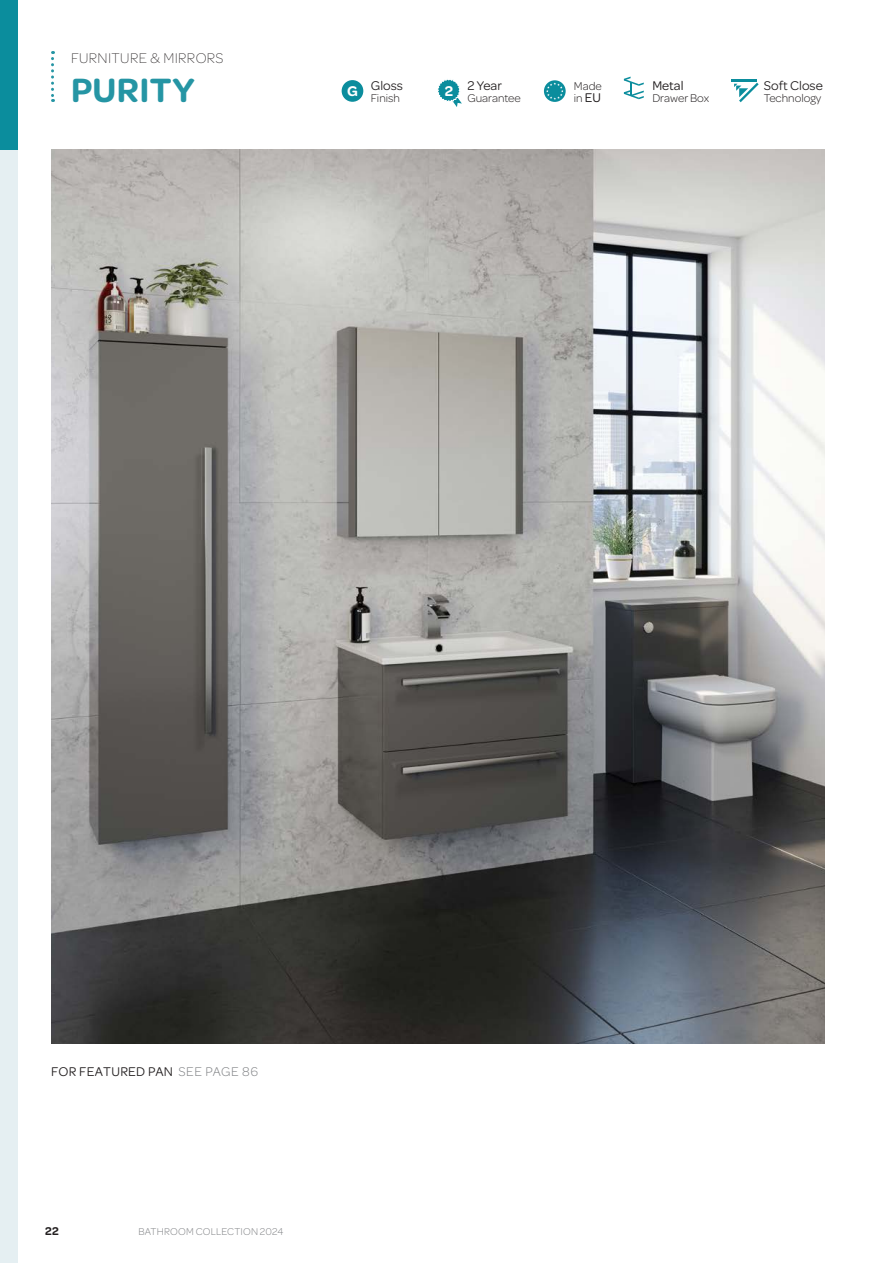
<style>
.page{position:relative;width:893px;height:1263px;background:#fff}
.page>*{position:absolute;margin:0;border:0;box-sizing:border-box;transform-origin:0 0}
.t1{font:600 36px "Omnes Pro";letter-spacing:.01em;color:#2595a4}
.t2{font:200 15px "Omnes Pro";letter-spacing:.025em;color:#231f20}
.t3{font:600 15px "Omnes Pro";color:#fff}
.t4{font:13.5px "Omnes Pro";letter-spacing:.02em;color:#231f20}
.t5{font:13.5px "Omnes Pro";color:#231f20}
.t6{font:13.5px "Omnes";color:#231f20}
.t7{font:300 12px/12px "Omnes";color:#231f20}
.t8{font:300 12px "Omnes Pro";color:#231f20}
.t9{font:600 12px "Omnes Pro";color:#231f20}
.t10{font:300 10.5px "Omnes Pro";letter-spacing:.015em;color:#808285}
.s1{font-weight:400;font-size:13.5px}
.s2{font-weight:300;color:#808285}
</style>
<div class="page">
<div style="left:0;top:0;width:18px;height:1263px;background:#e5eff2"></div>
<svg style="left:51px;top:51px;width:3px;height:51px"></svg>
<div style="left:0;top:0;width:18px;height:150px;background:#0b8d9d"></div>
<img style="left:51px;top:150px;width:774px;height:894px">
<svg style="left:544px;top:80px;width:22px;height:22px"></svg>
<svg style="left:546px;top:82px;width:17px;height:18px"></svg>
<svg style="left:624px;top:77px;width:20px;height:22px"></svg>
<svg style="left:438px;top:79px;width:24px;height:28px"></svg>
<hr style="left:732px;top:80px;width:25px;height:2px;background:#0b8d9d">
<svg style="left:734px;top:83px;width:25px;height:19px"></svg>
<div style="left:342px;top:80px;width:21px;height:22px;background:#0b8d9d;border-radius:50%"></div>
<p class="t2" style="left:71px;top:48px;width:154px">FURNITURE &amp; MIRRORS</p>
<h1 class="t1" style="left:71px;top:64px;width:125px">PURITY</h1>
<p class="t3" style="left:347px;top:80px;width:12px">G</p>
<p class="t5" style="left:371px;top:77px;width:34px">Gloss</p>
<p class="t8" style="left:371px;top:90px;width:31px">Finish</p>
<p class="t3" style="left:445px;top:80px;width:10px">2</p>
<p class="t5" style="left:467px;top:77px;width:36px">2 Year</p>
<p class="t8" style="left:467px;top:91px;width:55px">Guarantee</p>
<p class="t7" style="left:574px;top:79px;width:29px">Made in <span class="s1">EU</span></p>
<p class="t6" style="left:652px;top:77px;width:33px">Metal</p>
<p class="t7" style="left:652px;top:92px;width:58px">Drawer Box</p>
<p class="t5" style="left:764px;top:77px;width:60px">Soft Close</p>
<p class="t7" style="left:764px;top:92px;width:59px">Technology</p>
<p class="t4" style="left:51px;top:1062px;width:209px">FOR FEATURED PAN <span class="s2">SEE PAGE 86</span></p>
<p class="t9" style="left:45px;top:1223px;width:15px">22</p>
<p class="t10" style="left:138px;top:1224px;width:146px">BATHROOM COLLECTION 2024</p>
</div>
